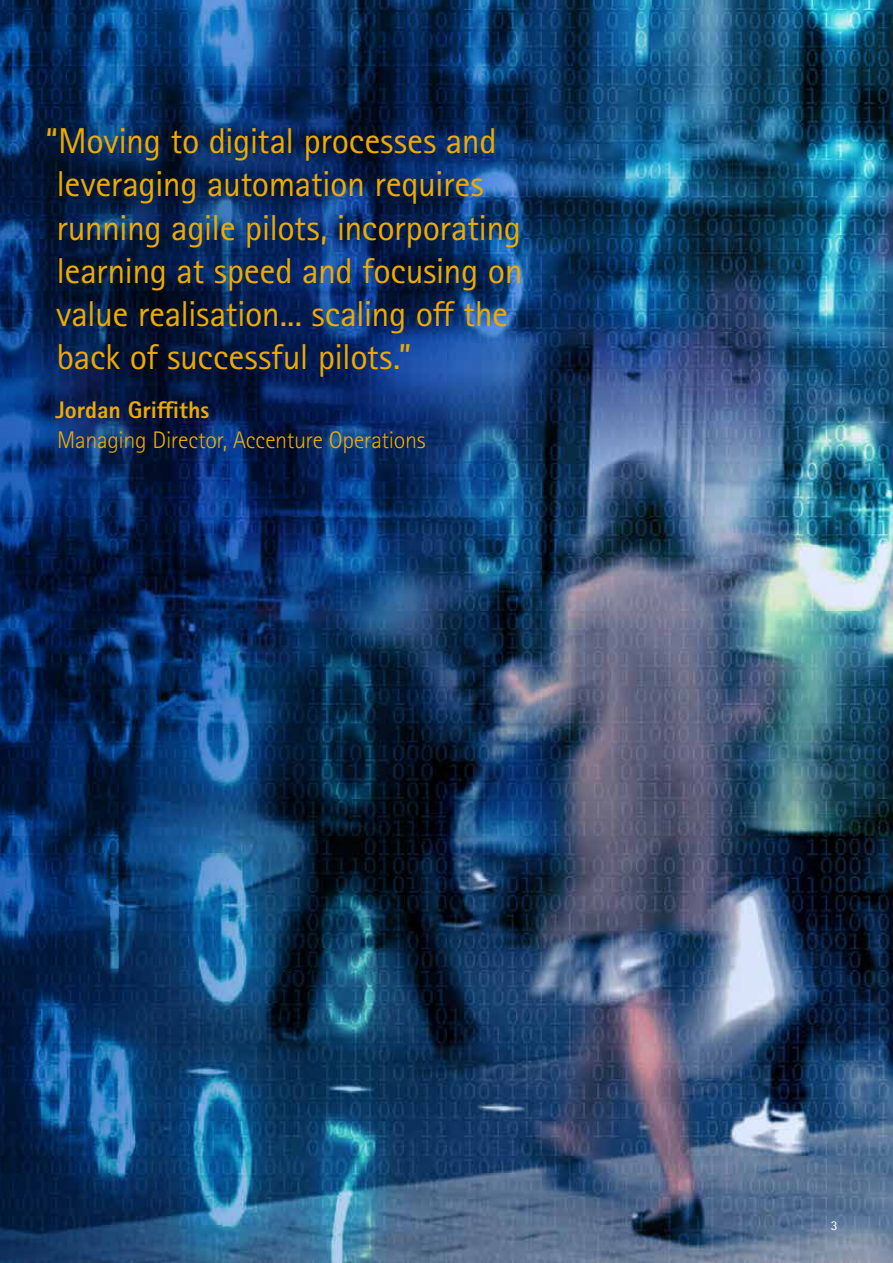
<style>
.page{position:relative;width:893px;height:1263px;background:#fff}
.page>*{position:absolute;margin:0;border:0;box-sizing:border-box;transform-origin:0 0}
.t1{font:36px/43.2px "Rotis Sans Seriffor ACN";letter-spacing:-.015em;color:#ea0}
.t2{font:300 24px "Rotis Sans Seriffor ACN";letter-spacing:-.01em;color:#ea0}
.t3{font:800 24px "Rotis Sans Seriffor ACN";letter-spacing:-.005em;color:#ea0}
.t4{font:13.5px "Rotis Sans Seriffor ACN";color:#fff}
</style>
<div class="page">
<img style="left:0;top:0;width:893px;height:1263px">
<p class="t1" style="left:46px;top:120px;width:479px">“Moving to digital processes and leveraging automation requires running agile pilots, incorporating learning at speed and focusing on value realisation... scaling off the back of successful pilots.”</p>
<p class="t3" style="left:55px;top:394px;width:155px">Jordan Griffiths</p>
<p class="t2" style="left:57px;top:426px;width:370px">Managing Director, Accenture Operations</p>
<p class="t4" style="left:831px;top:1217px;width:8px">3</p>
</div>
